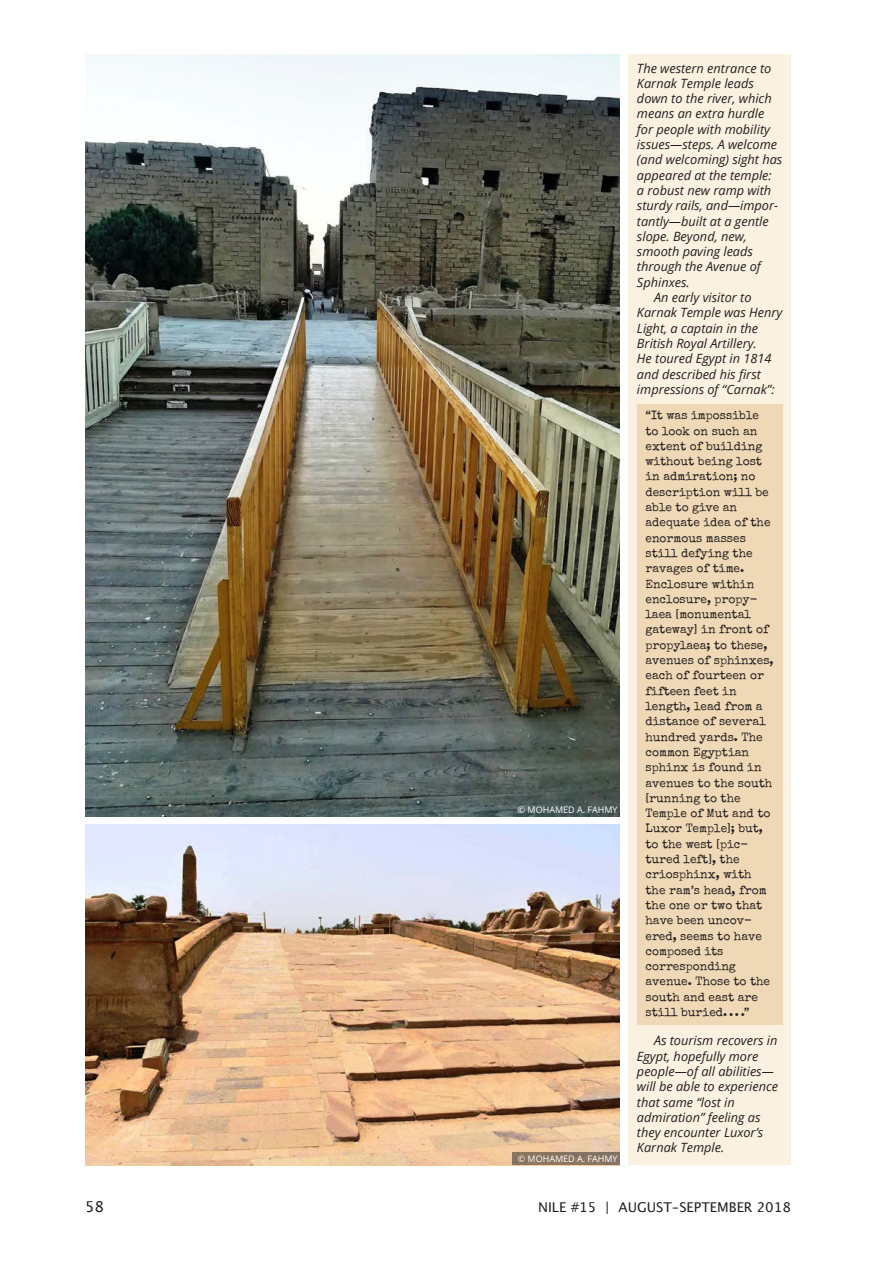
<style>
.page{position:relative;width:893px;height:1263px;background:#fff}
.page>*{position:absolute;margin:0;border:0;box-sizing:border-box;transform-origin:0 0}
.t1{font:15px "Lucida Grande";color:#231f20}
.t2{font:13.5px "Lucida Grande";color:#231f20}
.t3{font:italic 12.75px/15.3px "Open Sans";color:#231f20}
.t4{font:12px/15.3px "Special Elite";color:#231f20}
.t5{font:9px "Open Sans";color:#fff}
</style>
<div class="page">
<img style="left:85px;top:825px;width:535px;height:340px">
<div style="left:628px;top:54px;width:163px;height:1111px;background:#faf1e1"></div>
<div style="left:512px;top:1152px;width:108px;height:13px;background:#897460"></div>
<img style="left:85px;top:54px;width:535px;height:762px">
<div style="left:637px;top:404px;width:145px;height:621px;background:#efd8b5"></div>
<p class="t5" style="left:518px;top:804px;width:101px">© MOHAMED A. FAHMY</p>
<p class="t5" style="left:518px;top:1153px;width:101px">© MOHAMED A. FAHMY</p>
<p class="t3" style="left:637px;top:60px;width:147px">The western entrance to<br>Karnak Temple leads down to the river, which means an extra hurdle for people with mobility issues—steps. A welcome (and welcoming) sight has appeared at the temple:<br>a robust new ramp with sturdy rails, and—impor&shy;tantly—built at a gentle slope. Beyond, new, smooth paving leads through the Avenue of<br>Sphinxes.</p>
<p class="t3" style="left:637px;top:289px;width:147px;text-indent:17px">An early visitor to<br>Karnak Temple was Henry<br>Light, a captain in the<br>British Royal Artillery.<br>He toured Egypt in 1814 and described his first impressions of “Carnak”:</p>
<p class="t4" style="left:645px;top:408px;width:130px">“It was impossible to look on such an extent of building without being lost in admiration; no description will be able to give an adequate idea of the enormous masses still defying the ravages of time.<br>Enclosure within enclosure, propy&shy;laea [monumental gateway] in front of propylaea; to these, avenues of sphinxes, each of fourteen or fifteen feet in length, lead from a distance of several hundred yards. The common Egyptian sphinx is found in avenues to the south [running to the<br>Temple of Mut and to<br>Luxor Temple]; but, to the west [pic&shy;tured left], the criosphinx, with the ram’s head, from the one or two that have been uncov&shy;ered, seems to have composed its corresponding avenue. Those to the south and east are still buried....”</p>
<p class="t3" style="left:637px;top:1033px;width:143px;text-indent:17px">As tourism recovers in<br>Egypt, hopefully more people—of all abilities— will be able to experience that same “lost in admiration” feeling as they encounter Luxor’s<br>Karnak Temple.</p>
<p class="t1" style="left:85px;top:1196px;width:20px">58</p>
<p class="t2" style="left:538px;top:1198px;width:254px">NILE #15 | AUGUST–SEPTEMBER 2018</p>
</div>
